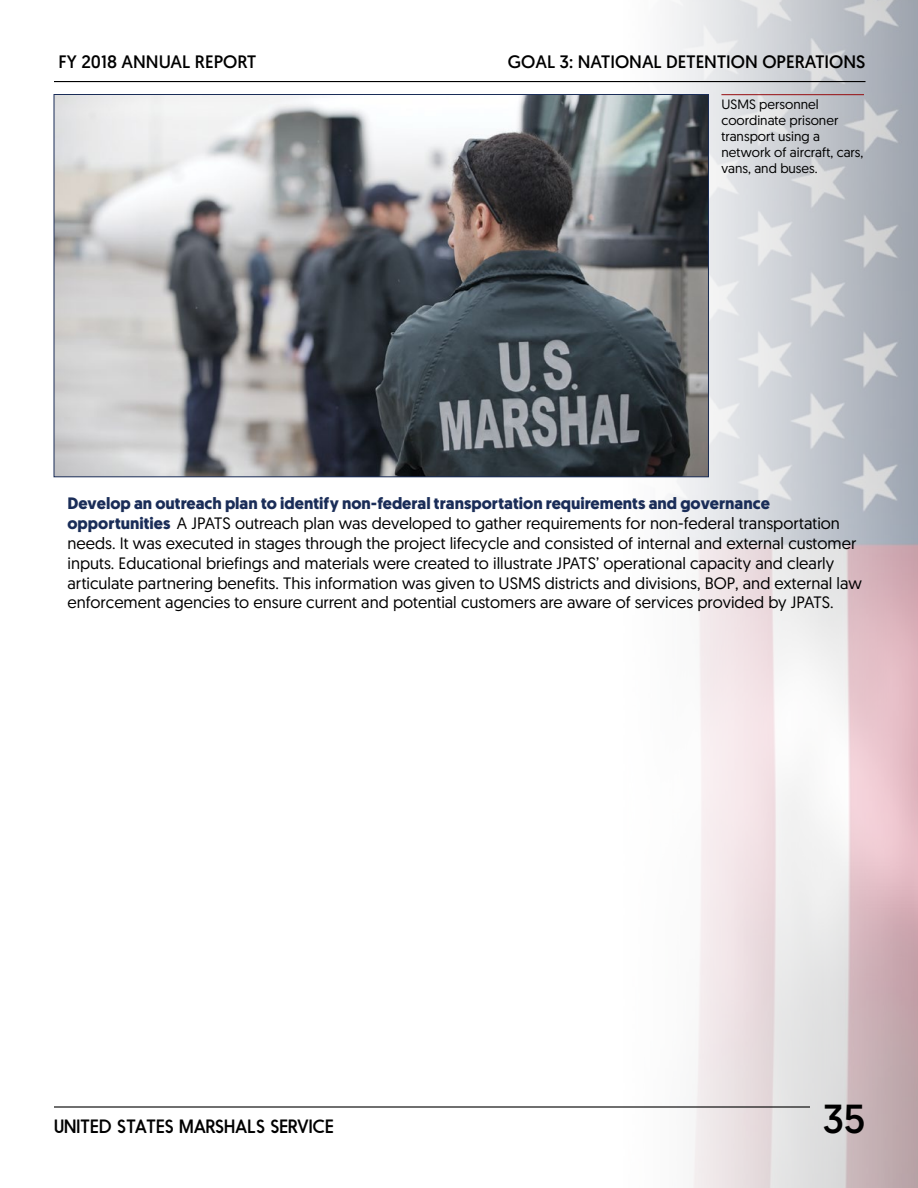
<style>
.page{position:relative;width:918px;height:1188px;background:#fff}
.page>*{position:absolute;margin:0;border:0;box-sizing:border-box;transform-origin:0 0}
.t1{font:40.5px "Geomanist";color:#000}
.t2{font:18px "Geomanist";color:#000}
.t3{font:18px "Nanami Rounded Book";color:#000}
.StratObj_bodyCopy_in{font:16.5px/19.8px "Geomanist";color:#000}
.Caption_header{font:13.5px/16.2px "Geomanist";color:#000}
.s1{font-weight:700;color:#1a2d58}
</style>
<div class="page">
<img style="left:542px;top:0;width:376px;height:1188px">
<hr style="left:54px;top:81px;width:812px;height:1px;background:#000">
<hr style="left:54px;top:1106px;width:756px;height:2px;background:#000">
<hr style="left:721px;top:94px;width:143px;height:1px;background:#960c10">
<img style="left:56px;top:96px;width:651px;height:379px">
<p class="t2" style="left:58px;top:50px;width:199px">FY 2018 ANNUAL REPORT</p>
<p class="t2" style="left:508px;top:50px;width:359px">GOAL 3: NATIONAL DETENTION OPERATIONS</p>
<p class="Caption_header" style="left:721px;top:95px;width:144px">USMS personnel coordinate prisoner transport using a network of aircraft, cars, vans, and buses.</p>
<p class="StratObj_bodyCopy_in" style="left:68px;top:493px;width:796px"><span class="s1">Develop an outreach plan to identify non-federal transportation requirements and governance opportunities</span> A JPATS outreach plan was developed to gather requirements for non-federal transportation needs. It was executed in stages through the project lifecycle and consisted of internal and external customer inputs. Educational briefings and materials were created to illustrate JPATS’ operational capacity and clearly articulate partnering benefits. This information was given to USMS districts and divisions, BOP, and external law enforcement agencies to ensure current and potential customers are aware of services provided by JPATS.</p>
<p class="t3" style="left:54px;top:1116px;width:282px">UNITED STATES MARSHALS SERVICE</p>
<h1 class="t1" style="left:822px;top:1092px;width:45px">35</h1>
</div>
